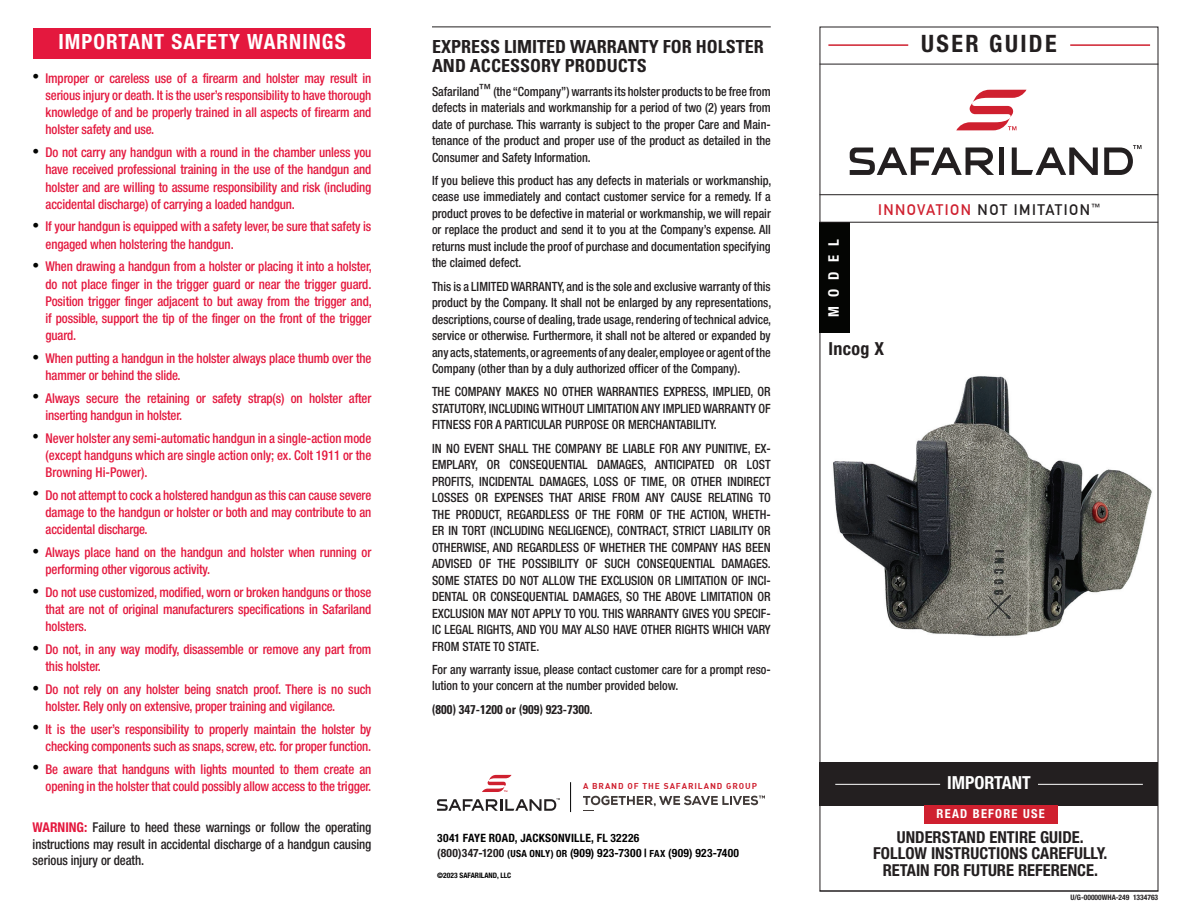
<style>
.page{position:relative;width:1188px;height:918px;background:#fff}
.page>*{position:absolute;margin:0;border:0;box-sizing:border-box;transform-origin:0 0}
.t1{font:700 condensed 24px "Helvetica Neue LT Pro";letter-spacing:.1em;color:#231f20}
.t2{font:700 condensed 21px "Helvetica Neue LT Pro";letter-spacing:.05em;color:#fff}
.t3{font:700 condensed 18px/19.5px "Univers";color:#231f20}
.t4{font:700 condensed 18px "Helvetica Neue LT Pro";color:#fff}
.t5{font:700 condensed 18px "Helvetica Neue LT Pro";letter-spacing:.02em;color:#231f20}
.t6{font:700 condensed 16.5px/16.5px "Helvetica Neue LT Pro";color:#231f20;text-align:center}
.t7{font:700 15px "DIN Alternate";letter-spacing:.1em;color:#231f20}
.t8{font:700 condensed 14.55px "Helvetica Neue LT Pro";letter-spacing:.62em;color:#fff}
.t9{font:500 condensed 13.5px/17.2px "Helvetica Neue";letter-spacing:-.01em;color:#e4183e;text-align:justify;scale:.95 1}
.t10{font:500 condensed 13.5px/16.5px "Helvetica Neue";letter-spacing:-.005em;color:#231f20;text-align:justify;scale:.95 1}
.t11{font:500 condensed 12.75px/16.5px "Helvetica Neue";color:#231f20;text-align:justify;scale:.95 1}
.t12{font:700 condensed 12.75px "Univers";color:#231f20}
.t13{font:700 condensed 12.45px "Helvetica Neue LT Pro";letter-spacing:.1em;color:#fff}
.t14{font:700 condensed 11.55px/14.9px "Helvetica Neue LT Pro";letter-spacing:.025em;color:#000}
.t15{font:8.4px "DIN Bold Alternate";letter-spacing:.11em;color:#cf202f}
.t16{font:700 condensed 7.5px "Helvetica Neue LT Pro";color:#231f20}
.t17{font:700 condensed 7.5px "Helvetica Neue LT Pro";color:#000}
.s1{font-weight:400;color:#040503}
.s2{font-family:"Helvetica Neue LT Pro";font-weight:700;color:#e4183e}
.s3{color:#231f20}
.s4{font-size:9.9px}
.s5{color:#cf202f}
</style>
<div class="page">
<hr style="left:432px;top:27px;width:339px;height:1px;background:#231f20">
<hr style="left:820px;top:891px;width:338px;height:1px;background:#231f20">
<hr style="left:820px;top:64px;width:338px;height:1px;background:#231f20">
<div style="left:820px;top:223px;width:30px;height:110px;background:#040503"></div>
<div style="left:820px;top:762px;width:338px;height:43px;background:#231f20"></div>
<hr style="left:835px;top:784px;width:105px;height:1px;background:#fff">
<hr style="left:1038px;top:784px;width:105px;height:1px;background:#fff">
<div style="left:924px;top:805px;width:133px;height:19px;background:#cf202f"></div>
<svg style="left:583px;top:796px;width:182px;height:15px"></svg>
<hr style="left:570px;top:782px;width:1px;height:30px;background:#000">
<svg style="left:437px;top:798px;width:123px;height:13px"></svg>
<svg style="left:482px;top:775px;width:30px;height:17px"></svg>
<hr style="left:828px;top:44px;width:80px;height:2px;background:#cf202f">
<hr style="left:1070px;top:44px;width:80px;height:2px;background:#cf202f">
<hr style="left:819px;top:194px;width:339px;height:1px;background:#231f20">
<hr style="left:819px;top:222px;width:339px;height:1px;background:#231f20">
<div style="left:999px;top:148px;width:5px;height:27px;background:#231f20"></div>
<svg style="left:850px;top:148px;width:144px;height:27px"></svg>
<svg style="left:1012px;top:148px;width:86px;height:27px"></svg>
<svg style="left:1104px;top:145px;width:37px;height:30px"></svg>
<svg style="left:956px;top:90px;width:71px;height:40px"></svg>
<div style="left:33px;top:28px;width:338px;height:31px;background:#e4183e"></div>
<img style="left:833px;top:376px;width:319px;height:261px">
<h2 class="t2" style="left:58px;top:29px;width:289px">IMPORTANT SAFETY WARNINGS</h2>
<p class="t9" style="left:46px;top:69px;width:345px;text-indent:-13px"><span class="s1">•</span> Improper or careless use of a firearm and holster may result in serious injury or death. It is the user’s responsibility to have thorough knowledge of and be properly trained in all aspects of firearm and holster safety and use.</p>
<p class="t9" style="left:46px;top:143px;width:345px;text-indent:-13px"><span class="s1">•</span> Do not carry any handgun with a round in the chamber unless you have received professional training in the use of the handgun and holster and are willing to assume responsibility and risk (including accidental discharge) of carrying a loaded handgun.</p>
<p class="t9" style="left:46px;top:218px;width:345px;text-indent:-13px"><span class="s1">•</span> If your handgun is equipped with a safety lever, be sure that safety is engaged when holstering the handgun.</p>
<p class="t9" style="left:46px;top:258px;width:345px;text-indent:-13px"><span class="s1">•</span> When drawing a handgun from a holster or placing it into a holster, do not place finger in the trigger guard or near the trigger guard.<br>Position trigger finger adjacent to but away from the trigger and, if possible, support the tip of the finger on the front of the trigger guard.</p>
<p class="t9" style="left:46px;top:349px;width:345px;text-indent:-13px"><span class="s1">•</span> When putting a handgun in the holster always place thumb over the hammer or behind the slide.</p>
<p class="t9" style="left:46px;top:389px;width:345px;text-indent:-13px"><span class="s1">•</span> Always secure the retaining or safety strap(s) on holster after inserting handgun in holster.</p>
<p class="t9" style="left:46px;top:429px;width:344px;text-indent:-13px"><span class="s1">•</span> Never holster any semi-automatic handgun in a single-action mode (except handguns which are single action only; ex. Colt 1911 or the Browning Hi-Power).</p>
<p class="t9" style="left:46px;top:486px;width:345px;text-indent:-13px"><span class="s1">•</span> Do not attempt to cock a holstered handgun as this can cause severe damage to the handgun or holster or both and may contribute to an accidental discharge.</p>
<p class="t9" style="left:46px;top:543px;width:344px;text-indent:-13px"><span class="s1">•</span> Always place hand on the handgun and holster when running or performing other vigorous activity.</p>
<p class="t9" style="left:46px;top:583px;width:344px;text-indent:-13px"><span class="s1">•</span> Do not use customized, modified, worn or broken handguns or those that are not of original manufacturers specifications in Safariland holsters.</p>
<p class="t9" style="left:46px;top:641px;width:345px;text-indent:-13px"><span class="s1">•</span> Do not, in any way modify, disassemble or remove any part from this holster.</p>
<p class="t9" style="left:46px;top:680px;width:344px;text-indent:-13px"><span class="s1">•</span> Do not rely on any holster being snatch proof. There is no such holster. Rely only on extensive, proper training and vigilance.</p>
<p class="t9" style="left:33px;top:720px;width:358px;text-align:right"><span class="s1">•</span> It is the user’s responsibility to properly maintain the holster by checking components such as snaps, screw, etc. for proper function.</p>
<p class="t9" style="left:33px;top:760px;width:358px;text-align:right"><span class="s1">•</span> Be aware that handguns with lights mounted to them create an opening in the holster that could possibly allow access to the trigger.</p>
<p class="t10" style="left:33px;top:819px;width:358px"><span class="s2">WARNING:</span> Failure to heed these warnings or follow the operating instructions may result in accidental discharge of a handgun causing serious injury or death.</p>
<h3 class="t3" style="left:432px;top:37px;width:333px">EXPRESS LIMITED WARRANTY FOR HOLSTER<br>AND ACCESSORY PRODUCTS</h3>
<p class="t11" style="left:432px;top:83px;width:358px">Safariland™ (the “Company”) warrants its holster products to be free from defects in materials and workmanship for a period of two (2) years from date of purchase. This warranty is subject to the proper Care and Main&shy;tenance of the product and proper use of the product as detailed in the Consumer and Safety Information.</p>
<p class="t11" style="left:432px;top:172px;width:359px">If you believe this product has any defects in materials or workmanship, cease use immediately and contact customer service for a remedy. If a product proves to be defective in material or workmanship, we will repair or replace the product and send it to you at the Company’s expense. All returns must include the proof of purchase and documentation specifying the claimed defect.</p>
<p class="t11" style="left:432px;top:278px;width:359px">This is a LIMITED WARRANTY, and is the sole and exclusive warranty of this product by the Company. It shall not be enlarged by any representations, descriptions, course of dealing, trade usage, rendering of technical advice, service or otherwise. Furthermore, it shall not be altered or expanded by any acts, statements, or agreements of any dealer, employee or agent of the Company (other than by a duly authorized officer of the Company).</p>
<p class="t11" style="left:432px;top:383px;width:358px">THE COMPANY MAKES NO OTHER WARRANTIES EXPRESS, IMPLIED, OR STATUTORY, INCLUDING WITHOUT LIMITATION ANY IMPLIED WARRANTY OF FITNESS FOR A PARTICULAR PURPOSE OR MERCHANTABILITY.</p>
<p class="t11" style="left:432px;top:440px;width:358px">IN NO EVENT SHALL THE COMPANY BE LIABLE FOR ANY PUNITIVE, EX-EMPLARY, OR CONSEQUENTIAL DAMAGES, ANTICIPATED OR LOST PROFITS, INCIDENTAL DAMAGES, LOSS OF TIME, OR OTHER INDIRECT LOSSES OR EXPENSES THAT ARISE FROM ANY CAUSE RELATING TO THE PRODUCT, REGARDLESS OF THE FORM OF THE ACTION, WHETH-ER IN TORT (INCLUDING NEGLIGENCE), CONTRACT, STRICT LIABILITY OR OTHERWISE, AND REGARDLESS OF WHETHER THE COMPANY HAS BEEN ADVISED OF THE POSSIBILITY OF SUCH CONSEQUENTIAL DAMAGES.<br>SOME STATES DO NOT ALLOW THE EXCLUSION OR LIMITATION OF INCI-DENTAL OR CONSEQUENTIAL DAMAGES, SO THE ABOVE LIMITATION OR EXCLUSION MAY NOT APPLY TO YOU. THIS WARRANTY GIVES YOU SPECIF-IC LEGAL RIGHTS, AND YOU MAY ALSO HAVE OTHER RIGHTS WHICH VARY FROM STATE TO STATE.</p>
<p class="t11" style="left:432px;top:661px;width:358px">For any warranty issue, please contact customer care for a prompt reso&shy;lution to your concern at the number provided below.</p>
<p class="t12" style="left:432px;top:701px;width:162px">(800) 347-1200 or (909) 923-7300.</p>
<p class="t15" style="left:583px;top:781px;width:175px">A BRAND OF THE SAFARILAND GROUP</p>
<p class="t14" style="left:437px;top:830px;width:303px">3041 FAYE ROAD, JACKSONVILLE, FL 32226<br><span class="s3">(800)347-1200</span> <span class="s4">(USA ONLY) OR</span> (909) 923-7300 | <span class="s4">FAX</span> (909) 923-7400</p>
<p class="t17" style="left:437px;top:871px;width:76px">©2023 SAFARILAND, LLC</p>
<h1 class="t1" style="left:921px;top:29px;width:137px">USER GUIDE</h1>
<p class="t8" style="left:825px;top:317px;width:79px;rotate:-90deg">MODEL</p>
<p class="t7" style="left:878px;top:198px;width:224px"><span class="s5">INNOVATION</span> NOT IMITATION<sup>™</sup></p>
<h3 class="t5" style="left:828px;top:338px;width:57px">Incog X</h3>
<h3 class="t4" style="left:947px;top:772px;width:85px">IMPORTANT</h3>
<p class="t13" style="left:937px;top:806px;width:110px">READ BEFORE USE</p>
<p class="t6" style="left:873px;top:829px;width:236px">UNDERSTAND ENTIRE GUIDE.<br>FOLLOW INSTRUCTIONS CAREFULLY.<br>RETAIN FOR FUTURE REFERENCE.</p>
<p class="t16" style="left:1070px;top:893px;width:89px">U/G-00000WHA-249 1334763</p>
</div>
